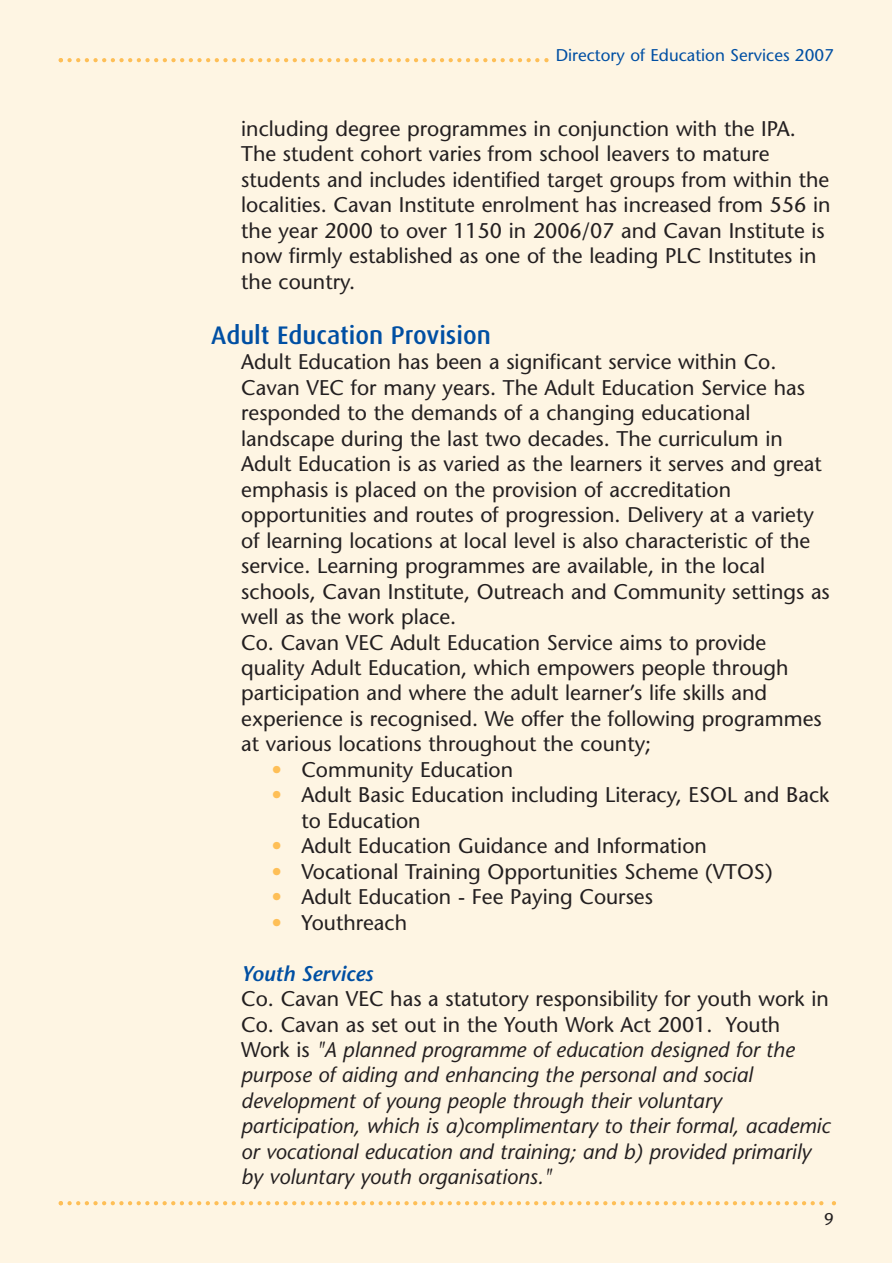
<style>
.page{position:relative;width:893px;height:1263px;background:#fff}
.page>*{position:absolute;margin:0;border:0;box-sizing:border-box;transform-origin:0 0}
.t1{font:500 25.5px "Dax";color:#004fa3}
.t2{font:21.15px/25.5px "Stone Sans";color:#231f20}
.t3{font:italic 21.15px/25.5px "Stone Sans";color:#231f20}
.t4{font:italic 600 21.15px "Stone Sans";color:#004fa3}
.t5{font:16.95px "Stone Sans";color:#004fa3}
.t6{font:16.95px "Stone Sans";color:#231f20}
.s1{color:#febf57}
.s2{font-style:normal}
</style>
<div class="page">
<div style="left:1px;top:0;width:891px;height:1263px;background:#fef5e3"></div>
<svg style="left:59px;top:58px;width:489px;height:4px"></svg>
<svg style="left:59px;top:1201px;width:777px;height:4px"></svg>
<p class="t5" style="left:556px;top:48px;width:280px">Directory of Education Services 2007</p>
<p class="t2" style="left:241px;top:118px;width:591px">including degree programmes in conjunction with the IPA.<br>The student cohort varies from school leavers to mature students and includes identified target groups from within the localities. Cavan Institute enrolment has increased from 556 in the year 2000 to over 1150 in 2006/07 and Cavan Institute is now firmly established as one of the leading PLC Institutes in the country.</p>
<p class="t1" style="left:211px;top:324px;width:281px">Adult Education Provision</p>
<p class="t2" style="left:241px;top:351px;width:590px">Adult Education has been a significant service within Co.<br>Cavan VEC for many years. The Adult Education Service has responded to the demands of a changing educational landscape during the last two decades. The curriculum in Adult Education is as varied as the learners it serves and great emphasis is placed on the provision of accreditation opportunities and routes of progression. Delivery at a variety of learning locations at local level is also characteristic of the service. Learning programmes are available, in the local schools, Cavan Institute, Outreach and Community settings as well as the work place.<br>Co. Cavan VEC Adult Education Service aims to provide quality Adult Education, which empowers people through participation and where the adult learner’s life skills and experience is recognised. We offer the following programmes at various locations throughout the county;</p>
<p class="t2" style="left:271px;top:759px;width:243px"><span class="s1">•</span> Community Education</p>
<p class="t2" style="left:301px;top:784px;width:529px;text-indent:-30px"><span class="s1">•</span> Adult Basic Education including Literacy, ESOL and Back to Education</p>
<p class="t2" style="left:271px;top:835px;width:437px"><span class="s1">•</span> Adult Education Guidance and Information</p>
<p class="t2" style="left:271px;top:861px;width:503px"><span class="s1">•</span> Vocational Training Opportunities Scheme (VTOS)</p>
<p class="t2" style="left:271px;top:886px;width:383px"><span class="s1">•</span> Adult Education - Fee Paying Courses</p>
<p class="t2" style="left:271px;top:912px;width:137px"><span class="s1">•</span> Youthreach</p>
<p class="t4" style="left:241px;top:965px;width:133px">Youth Services</p>
<p class="t3" style="left:241px;top:988px;width:590px"><span class="s2">Co. Cavan VEC has a statutory responsibility for youth work in Co. Cavan as set out in the Youth Work Act 2001. Youth Work is</span> "A planned programme of education designed for the purpose of aiding and enhancing the personal and social development of young people through their voluntary participation, which is a)complimentary to their formal, academic or vocational education and training; and b) provided primarily by voluntary youth organisations."</p>
<p class="t6" style="left:824px;top:1212px;width:11px">9</p>
</div>
